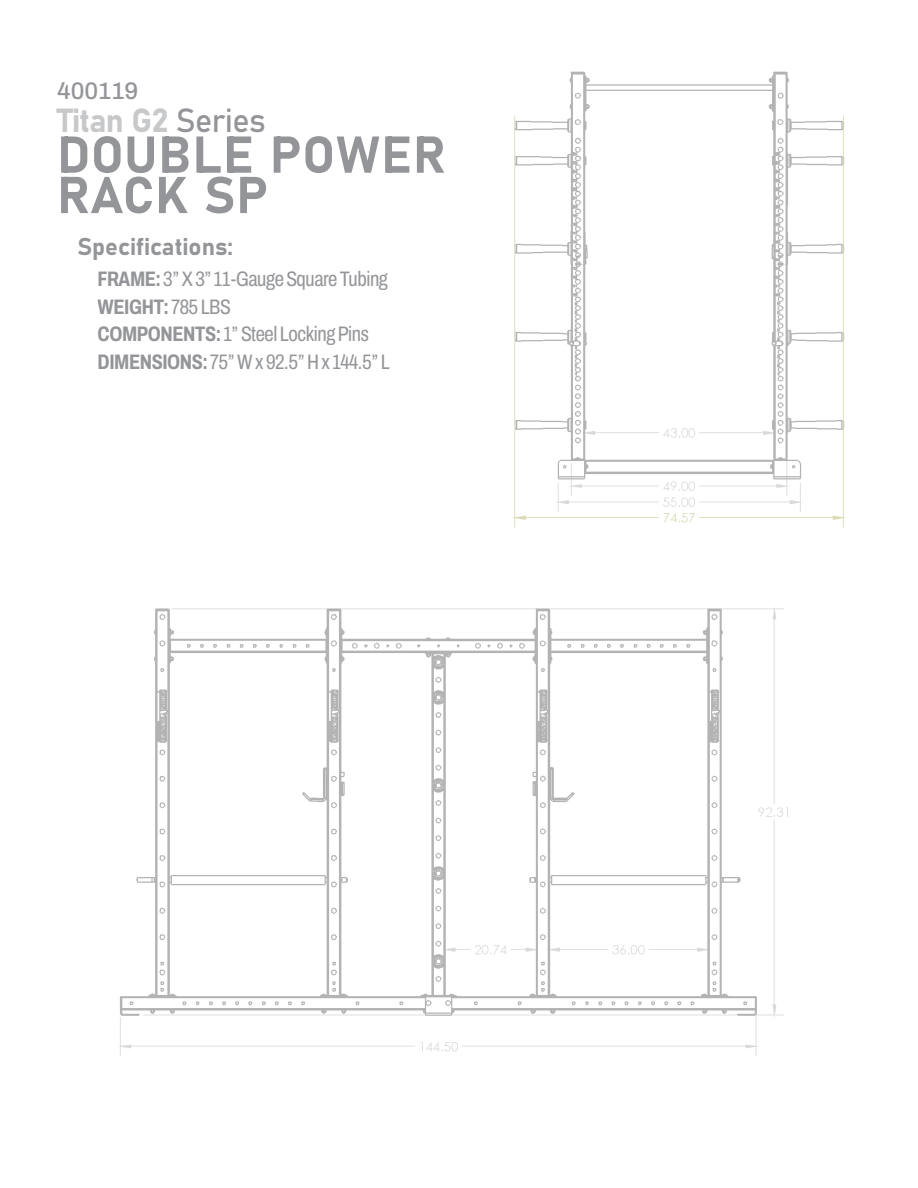
<style>
.page{position:relative;width:918px;height:1188px;background:#fff}
.page>*{position:absolute;margin:0;border:0;box-sizing:border-box;transform-origin:0 0}
.t1{font:51px/40.3px "Bahnschrift";letter-spacing:.015em;color:#939598}
.t2{font:33px "Bahnschrift";letter-spacing:-.02em;color:#c7c8ca}
.t3{font:24px "Bahnschrift";color:#939598}
.t4{font:500 24px "Archivo";color:#939598}
.t5{font:21px/27.8px "Archivo Condensed";letter-spacing:-.02em;color:#939598}
.s1{color:#939598}
.s2{font-weight:700}
</style>
<div class="page">
<img style="left:118px;top:607px;width:670px;height:449px">
<img style="left:512px;top:71px;width:334px;height:457px">
<p class="t4" style="left:57px;top:73px;width:83px">400119</p>
<h2 class="t2" style="left:57px;top:96px;width:210px">Titan G2 <span class="s1">Series</span></h2>
<h1 class="t1" style="left:57px;top:131px;width:391px">DOUBLE POWER<br>RACK SP</h1>
<p class="t3" style="left:77px;top:229px;width:157px">Specifications:</p>
<p class="t5" style="left:98px;top:265px;width:294px"><span class="s2">FRAME:</span> 3” X 3” 11-Gauge Square Tubing<br><span class="s2">WEIGHT:</span> 785 LBS<br><span class="s2">COMPONENTS:</span> 1” Steel Locking Pins<br><span class="s2">DIMENSIONS:</span> 75” W x 92.5” H x 144.5” L</p>
</div>
